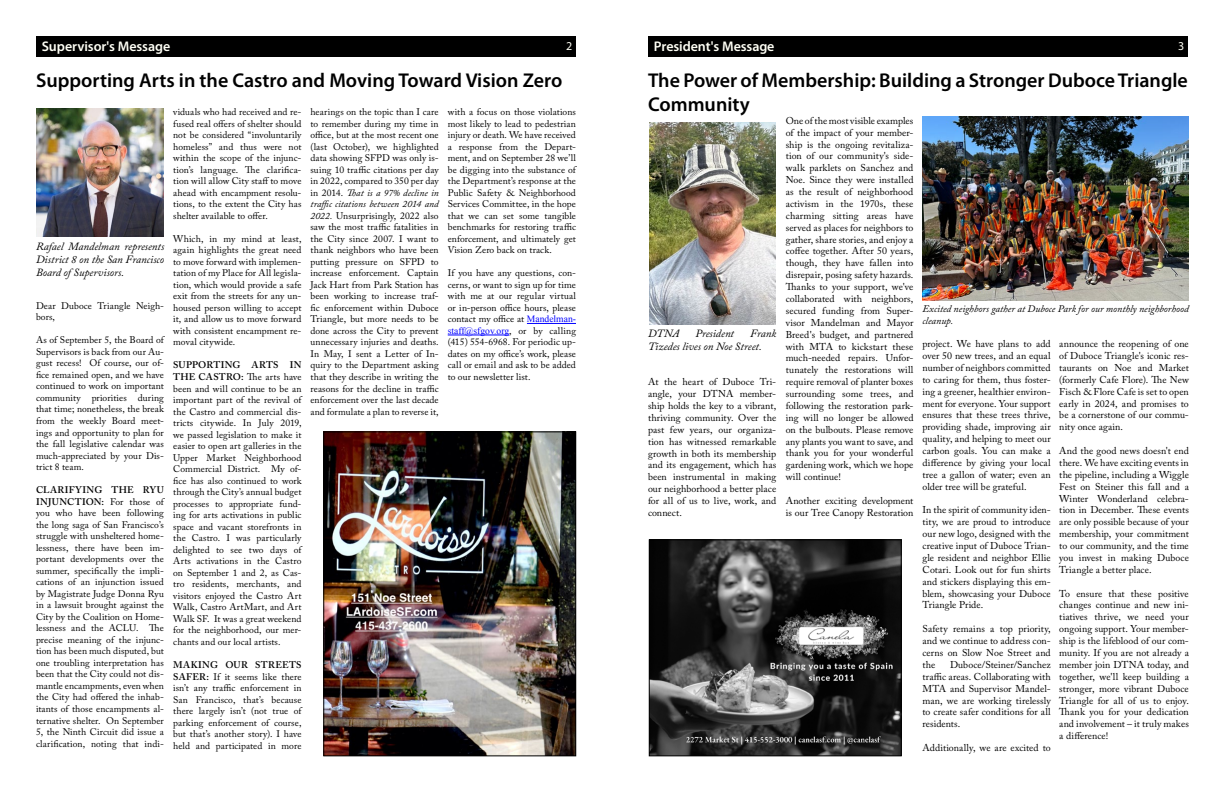
<style>
.page{position:relative;width:1224px;height:792px;background:#fff}
.page>*{position:absolute;margin:0;border:0;box-sizing:border-box;transform-origin:0 0}
.t1{font:600 20px/24px "Myriad Pro";color:#000}
.t2{font:600 14px "Myriad Pro";letter-spacing:-.005em;color:#fffff6}
.t3{font:12px "Myriad Pro";color:#fffff6}
.t4{font:italic 11px/13.2px "Adobe Caslon Pro";color:#000;text-align:justify}
.t5{font:italic 10px/12px "Adobe Caslon Pro";letter-spacing:.005em;color:#000}
.t6{font:9.9px/11.9px "Adobe Caslon Pro";letter-spacing:.005em;color:#000;text-align:justify}
.t7{font:9.6px/11.5px "Adobe Caslon Pro";letter-spacing:.005em;color:#000;text-align:justify}
.t8{font:9.6px "Times New Roman";color:#00f}
.s1{font-weight:600}
.s2{font-style:italic}
.s3{font-family:"Times New Roman";color:#00f}
.s4{font-family:"Adobe Caslon Pro";color:#000}
</style>
<div class="page">
<div style="left:36px;top:36px;width:540px;height:20px;background:#000"></div>
<div style="left:648px;top:36px;width:540px;height:20px;background:#000"></div>
<img style="left:36px;top:109px;width:128px;height:127px">
<hr style="left:527px;top:323px;width:49px;height:1px;background:#00f">
<hr style="left:448px;top:335px;width:61px;height:1px;background:#00f">
<img style="left:649px;top:123px;width:126px;height:202px">
<img style="left:922px;top:117px;width:267px;height:184px">
<img style="left:651px;top:542px;width:248px;height:212px">
<div style="left:649px;top:540px;width:252px;height:216px;border:1px solid #000"></div>
<img style="left:326px;top:434px;width:248px;height:320px">
<div style="left:324px;top:432px;width:252px;height:324px;border:1px solid #000"></div>
<h2 class="t2" style="left:42px;top:37px;width:130px">Supervisor's Message</h2>
<p class="t3" style="left:566px;top:38px;width:8px">2</p>
<h1 class="t1" style="left:36px;top:68px;width:528px">Supporting Arts in the Castro and Moving Toward Vision Zero</h1>
<p class="t4" style="left:36px;top:239px;width:130px">Rafael Mandelman represents District 8 on the San Francisco Board of Supervisors.</p>
<p class="t7" style="left:36px;top:300px;width:129px">Dear Duboce Triangle Neigh&shy;bors,</p>
<p class="t7" style="left:36px;top:334px;width:129px">As of September 5, the Board of Supervisors is back from our Au&shy;gust recess! Of course, our of&shy;fice remained open, and we have continued to work on important community priorities during that time; nonetheless, the break from the weekly Board meet&shy;ings and opportunity to plan for the fall legislative calendar was much-appreciated by your Dis&shy;trict 8 team.</p>
<p class="t7" style="left:36px;top:484px;width:129px"><span class="s1">CLARIFYING THE RYU INJUNCTION:</span> For those of you who have been following the long saga of San Francisco’s struggle with unsheltered home&shy;lessness, there have been im&shy;portant developments over the summer, specifically the impli&shy;cations of an injunction issued by Magistrate Judge Donna Ryu in a lawsuit brought against the City by the Coalition on Home&shy;lessness and the ACLU. The precise meaning of the injunc&shy;tion has been much disputed, but one troubling interpretation has been that the City could not dis&shy;mantle encampments, even when the City had offered the inhab&shy;itants of those encampments al&shy;ternative shelter. On September 5, the Ninth Circuit did issue a clarification, noting that indi-</p>
<p class="t7" style="left:173px;top:106px;width:130px">viduals who had received and re&shy;fused real offers of shelter should not be considered “involuntarily homeless” and thus were not within the scope of the injunc&shy;tion’s language. The clarifica&shy;tion will allow City staff to move ahead with encampment resolu&shy;tions, to the extent the City has shelter available to offer.</p>
<p class="t7" style="left:173px;top:233px;width:130px">Which, in my mind at least, again highlights the great need to move forward with implemen&shy;tation of my Place for All legisla&shy;tion, which would provide a safe exit from the streets for any un&shy;housed person willing to accept it, and allow us to move forward with consistent encampment re&shy;moval citywide.</p>
<p class="t7" style="left:173px;top:359px;width:130px"><span class="s1">SUPPORTING ARTS IN THE CASTRO:</span> The arts have been and will continue to be an important part of the revival of the Castro and commercial dis&shy;tricts citywide. In July 2019, we passed legislation to make it easier to open art galleries in the Upper Market Neighborhood Commercial District. My of&shy;fice has also continued to work through the City’s annual budget processes to appropriate fund&shy;ing for arts activations in public space and vacant storefronts in the Castro. I was particularly delighted to see two days of Arts activations in the Castro on September 1 and 2, as Cas&shy;tro residents, merchants, and visitors enjoyed the Castro Art Walk, Castro ArtMart, and Art Walk SF. It was a great weekend for the neighborhood, our mer&shy;chants and our local artists.</p>
<p class="t7" style="left:173px;top:659px;width:130px"><span class="s1">MAKING OUR STREETS SAFER:</span> If it seems like there isn’t any traffic enforcement in San Francisco, that’s because there largely isn’t (not true of parking enforcement of course, but that’s another story). I have held and participated in more</p>
<p class="t7" style="left:310px;top:106px;width:130px">hearings on the topic than I care to remember during my time in office, but at the most recent one (last October), we highlighted data showing SFPD was only is&shy;suing 10 traffic citations per day in 2022, compared to 350 per day in 2014. <span class="s2">That is a 97% decline in traffic citations between 2014 and 2022.</span> Unsurprisingly, 2022 also saw the most traffic fatalities in the City since 2007. I want to thank neighbors who have been putting pressure on SFPD to increase enforcement. Captain Jack Hart from Park Station has been working to increase traf&shy;fic enforcement within Duboce Triangle, but more needs to be done across the City to prevent unnecessary injuries and deaths.<br>In May, I sent a Letter of In&shy;quiry to the Department asking that they describe in writing the reasons for the decline in traffic enforcement over the last decade and formulate a plan to reverse it,</p>
<p class="t7" style="left:448px;top:106px;width:130px">with a focus on those violations most likely to lead to pedestrian injury or death. We have received a response from the Depart&shy;ment, and on September 28 we’ll be digging into the substance of the Department’s response at the Public Safety &amp; Neighborhood Services Committee, in the hope that we can set some tangible benchmarks for restoring traffic enforcement, and ultimately get Vision Zero back on track.</p>
<p class="t7" style="left:448px;top:267px;width:130px">If you have any questions, con&shy;cerns, or want to sign up for time with me at our regular virtual or in-person office hours, please contact my office at <span class="s3">Mandelman-</span></p>
<p class="t8" style="left:448px;top:324px;width:130px">staff@sfgov.org<span class="s4">, or by calling</span></p>
<p class="t7" style="left:448px;top:336px;width:130px">(415) 554-6968. For periodic up&shy;dates on my office’s work, please call or email and ask to be added to our newsletter list.</p>
<h2 class="t2" style="left:654px;top:37px;width:122px">President's Message</h2>
<p class="t3" style="left:1178px;top:38px;width:8px">3</p>
<h1 class="t1" style="left:648px;top:68px;width:541px">The Power of Membership: Building a Stronger Duboce Triangle<br>Community</h1>
<p class="t6" style="left:786px;top:114px;width:129px">One of the most visible examples of the impact of your member&shy;ship is the ongoing revitaliza&shy;tion of our community's side&shy;walk parklets on Sanchez and Noe. Since they were installed as the result of neighborhood activism in the 1970s, these charming sitting areas have served as places for neighbors to gather, share stories, and enjoy a coffee together. After 50 years, though, they have fallen into disrepair, posing safety hazards.<br>Thanks to your support, we've collaborated with neighbors, secured funding from Super&shy;visor Mandelman and Mayor Breed's budget, and partnered with MTA to kickstart these much-needed repairs. Unfor&shy;tunately the restorations will require removal of planter boxes surrounding some trees, and following the restoration park&shy;ing will no longer be allowed on the bulbouts. Please remove any plants you want to save, and thank you for your wonderful gardening work, which we hope will continue!</p>
<p class="t6" style="left:786px;top:495px;width:129px">Another exciting development is our Tree Canopy Restoration</p>
<p class="t5" style="left:922px;top:302px;width:268px">Excited neighbors gather at Duboce Park for our monthly neighborhood cleanup.</p>
<p class="t4" style="left:648px;top:327px;width:33px">DTNA</p>
<p class="t4" style="left:695px;top:327px;width:40px">President</p>
<p class="t4" style="left:648px;top:327px;width:130px;text-indent:102px">Frank<br>Tizedes lives on Noe Street.</p>
<p class="t6" style="left:1059px;top:338px;width:131px">announce the reopening of one of Duboce Triangle's iconic res&shy;taurants on Noe and Market (formerly Cafe Flore). The New Fisch &amp; Flore Cafe is set to open early in 2024, and promises to be a cornerstone of our commu&shy;nity once again.</p>
<p class="t6" style="left:1059px;top:445px;width:131px">And the good news doesn't end there. We have exciting events in the pipeline, including a Wiggle Fest on Steiner this fall and a Winter Wonderland celebra&shy;tion in December. These events are only possible because of your membership, your commitment to our community, and the time you invest in making Duboce Triangle a better place.</p>
<p class="t6" style="left:1059px;top:587px;width:131px">To ensure that these positive changes continue and new ini&shy;tiatives thrive, we need your ongoing support. Your member&shy;ship is the lifeblood of our com&shy;munity. If you are not already a member join DTNA today, and together, we'll keep building a stronger, more vibrant Duboce Triangle for all of us to enjoy.<br>Thank you for your dedication and involvement – it truly makes a difference!</p>
<p class="t6" style="left:922px;top:338px;width:130px">project. We have plans to add over 50 new trees, and an equal number of neighbors committed to caring for them, thus foster&shy;ing a greener, healthier environ&shy;ment for everyone. Your support ensures that these trees thrive, providing shade, improving air quality, and helping to meet our carbon goals. You can make a difference by giving your local tree a gallon of water; even an older tree will be grateful.</p>
<p class="t6" style="left:922px;top:504px;width:130px">In the spirit of community iden&shy;tity, we are proud to introduce our new logo, designed with the creative input of Duboce Trian&shy;gle resident and neighbor Ellie Cotari. Look out for fun shirts and stickers displaying this em&shy;blem, showcasing your Duboce Triangle Pride.</p>
<p class="t6" style="left:922px;top:623px;width:130px">Safety remains a top priority, and we continue to address con&shy;cerns on Slow Noe Street and the</p>
<p class="t6" style="left:648px;top:376px;width:130px">At the heart of Duboce Tri&shy;angle, your DTNA member&shy;ship holds the key to a vibrant, thriving community. Over the past few years, our organiza&shy;tion has witnessed remarkable growth in both its membership and its engagement, which has been instrumental in making our neighborhood a better place for all of us to live, work, and connect.</p>
<p class="t6" style="left:922px;top:659px;width:130px;text-indent:28px">Duboce/Steiner/Sanchez traffic areas. Collaborating with MTA and Supervisor Mandel&shy;man, we are working tirelessly to create safer conditions for all residents.</p>
<p class="t6" style="left:922px;top:742px;width:130px">Additionally, we are excited to</p>
</div>
